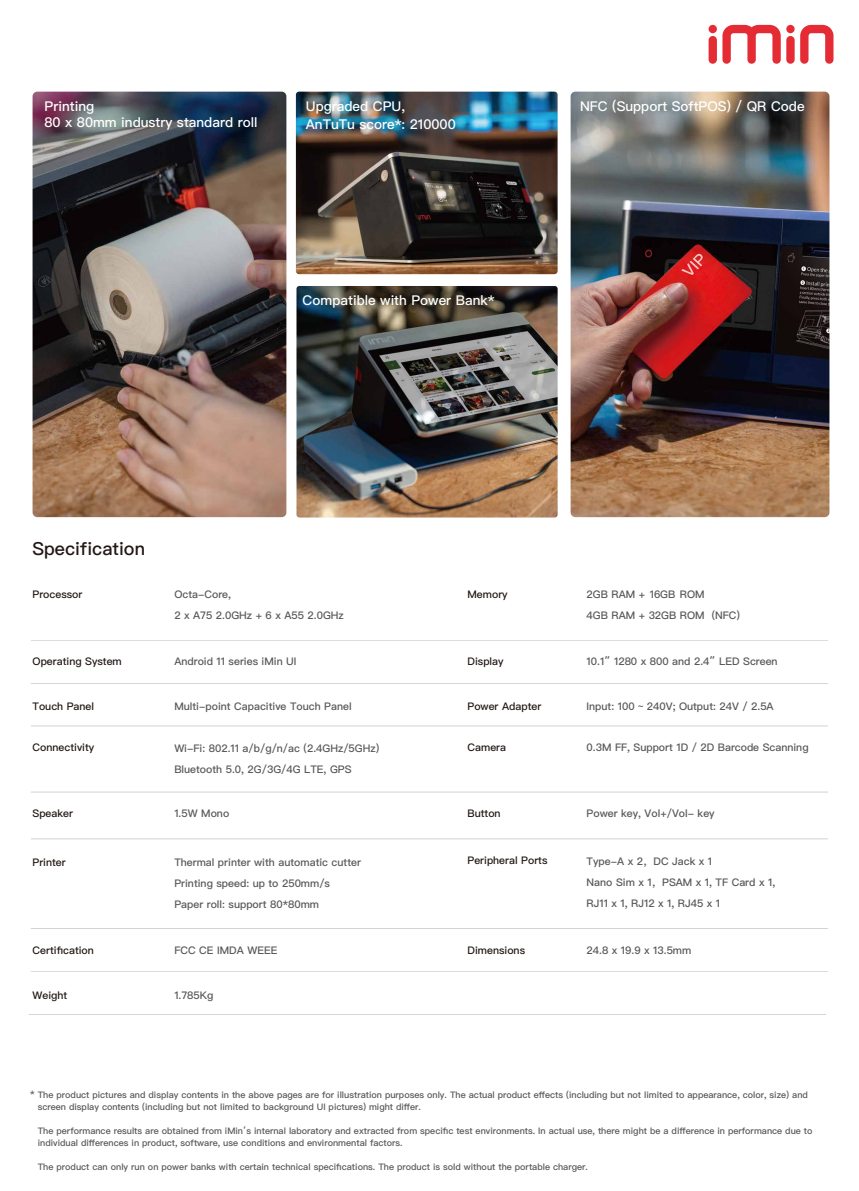
<style>
.page{position:relative;width:859px;height:1191px;background:#fff}
.page>*{position:absolute;margin:0;border:0;box-sizing:border-box;transform-origin:0 0}
.t1{font:500 18px "Ping Fang SC";color:#221815}
.t2{font:500 13.5px/18px "Ping Fang SC";color:#fff}
.t3{font:500 10.5px/21px "Ping Fang SC";color:#595757}
.t4{font:500 10.5px "Ping Fang SC";color:#221815}
.t5{font:500 9px/12px "Ping Fang SC";color:#595757}
</style>
<div class="page">
<img style="left:33px;top:177px;width:253px;height:340px">
<svg style="left:709px;top:25px;width:124px;height:39px"></svg>
<img style="left:296px;top:286px;width:262px;height:231px">
<img style="left:296px;top:92px;width:262px;height:182px">
<img style="left:571px;top:92px;width:258px;height:425px">
<hr style="left:31px;top:640px;width:797px;height:1px;background:#221815">
<hr style="left:31px;top:683px;width:797px;height:1px;background:#221815">
<hr style="left:31px;top:725px;width:797px;height:1px;background:#221815">
<hr style="left:31px;top:792px;width:797px;height:1px;background:#221815">
<hr style="left:31px;top:838px;width:797px;height:1px;background:#221815">
<hr style="left:31px;top:928px;width:797px;height:1px;background:#221815">
<hr style="left:31px;top:971px;width:797px;height:1px;background:#221815">
<hr style="left:29px;top:1014px;width:797px;height:1px;background:#221815">
<img style="left:295px;top:91px;width:194px;height:74px">
<img style="left:32px;top:91px;width:255px;height:86px">
<h2 class="t2" style="left:45px;top:97px;width:51px">Printing</h2>
<h2 class="t2" style="left:580px;top:97px;width:226px">NFC (Support SoftPOS) / QR Code</h2>
<h2 class="t2" style="left:45px;top:113px;width:214px">80 x 80mm industry standard roll</h2>
<h2 class="t2" style="left:306px;top:97px;width:151px">Upgraded CPU,<br>AnTuTu score*: 210000</h2>
<h1 class="t1" style="left:33px;top:537px;width:114px">Specification</h1>
<h2 class="t2" style="left:303px;top:291px;width:194px">Compatible with Power Bank*</h2>
<p class="t4" style="left:33px;top:588px;width:51px">Processor</p>
<p class="t3" style="left:174px;top:584px;width:171px">Octa-Core,<br>2 x A75 2.0GHz + 6 x A55 2.0GHz</p>
<p class="t4" style="left:467px;top:588px;width:42px">Memory</p>
<p class="t3" style="left:587px;top:584px;width:155px">2GB RAM + 16GB ROM<br>4GB RAM + 32GB ROM (NFC)</p>
<p class="t4" style="left:33px;top:655px;width:91px">Operating System</p>
<p class="t3" style="left:174px;top:650px;width:124px">Android 11 series iMin UI</p>
<p class="t4" style="left:33px;top:699px;width:63px">Touch Panel</p>
<p class="t3" style="left:174px;top:695px;width:179px">Multi-point Capacitive Touch Panel</p>
<p class="t4" style="left:467px;top:655px;width:38px">Display</p>
<p class="t3" style="left:587px;top:650px;width:193px">10.1﹄ 1280 x 800 and 2.4﹄ LED Screen</p>
<p class="t4" style="left:467px;top:699px;width:75px">Power Adapter</p>
<p class="t3" style="left:587px;top:695px;width:189px">Input: 100 ~ 240V; Output: 24V / 2.5A</p>
<p class="t4" style="left:33px;top:740px;width:63px">Connectivity</p>
<p class="t3" style="left:174px;top:737px;width:206px">Wi-Fi: 802.11 a/b/g/n/ac (2.4GHz/5GHz)<br>Bluetooth 5.0, 2G/3G/4G LTE, GPS</p>
<p class="t4" style="left:467px;top:740px;width:40px">Camera</p>
<p class="t3" style="left:587px;top:736px;width:224px">0.3M FF, Support 1D / 2D Barcode Scanning</p>
<p class="t4" style="left:33px;top:807px;width:42px">Speaker</p>
<p class="t3" style="left:174px;top:803px;width:56px">1.5W Mono</p>
<p class="t4" style="left:33px;top:855px;width:35px">Printer</p>
<p class="t3" style="left:174px;top:851px;width:188px">Thermal printer with automatic cutter<br>Printing speed: up to 250mm/s<br>Paper roll: support 80*80mm</p>
<p class="t4" style="left:467px;top:807px;width:35px">Button</p>
<p class="t3" style="left:587px;top:803px;width:130px">Power key, Vol+/Vol- key</p>
<p class="t4" style="left:467px;top:854px;width:81px">Peripheral Ports</p>
<p class="t3" style="left:587px;top:850px;width:190px">Type-A x 2，DC Jack x 1<br>Nano Sim x 1，PSAM x 1, TF Card x 1,<br>RJ11 x 1, RJ12 x 1, RJ45 x 1</p>
<p class="t4" style="left:33px;top:943px;width:63px">Certification</p>
<p class="t3" style="left:174px;top:939px;width:105px">FCC CE IMDA WEEE</p>
<p class="t4" style="left:467px;top:943px;width:59px">Dimensions</p>
<p class="t3" style="left:587px;top:939px;width:106px">24.8 x 19.9 x 13.5mm</p>
<p class="t4" style="left:33px;top:988px;width:36px">Weight</p>
<p class="t3" style="left:174px;top:984px;width:41px">1.785Kg</p>
<p class="t5" style="left:38px;top:1088px;width:772px;text-indent:-8px">* The product pictures and display contents in the above pages are for illustration purposes only. The actual product effects (including but not limited to appearance, color, size) and screen display contents (including but not limited to background UI pictures) might differ.</p>
<p class="t5" style="left:38px;top:1124px;width:776px">The performance results are obtained from iMin﹂s internal laboratory and extracted from specific test environments. In actual use, there might be a difference in performance due to individual differences in product, software, use conditions and environmental factors.</p>
<p class="t5" style="left:38px;top:1160px;width:552px">The product can only run on power banks with certain technical specifications. The product is sold without the portable charger.</p>
</div>
